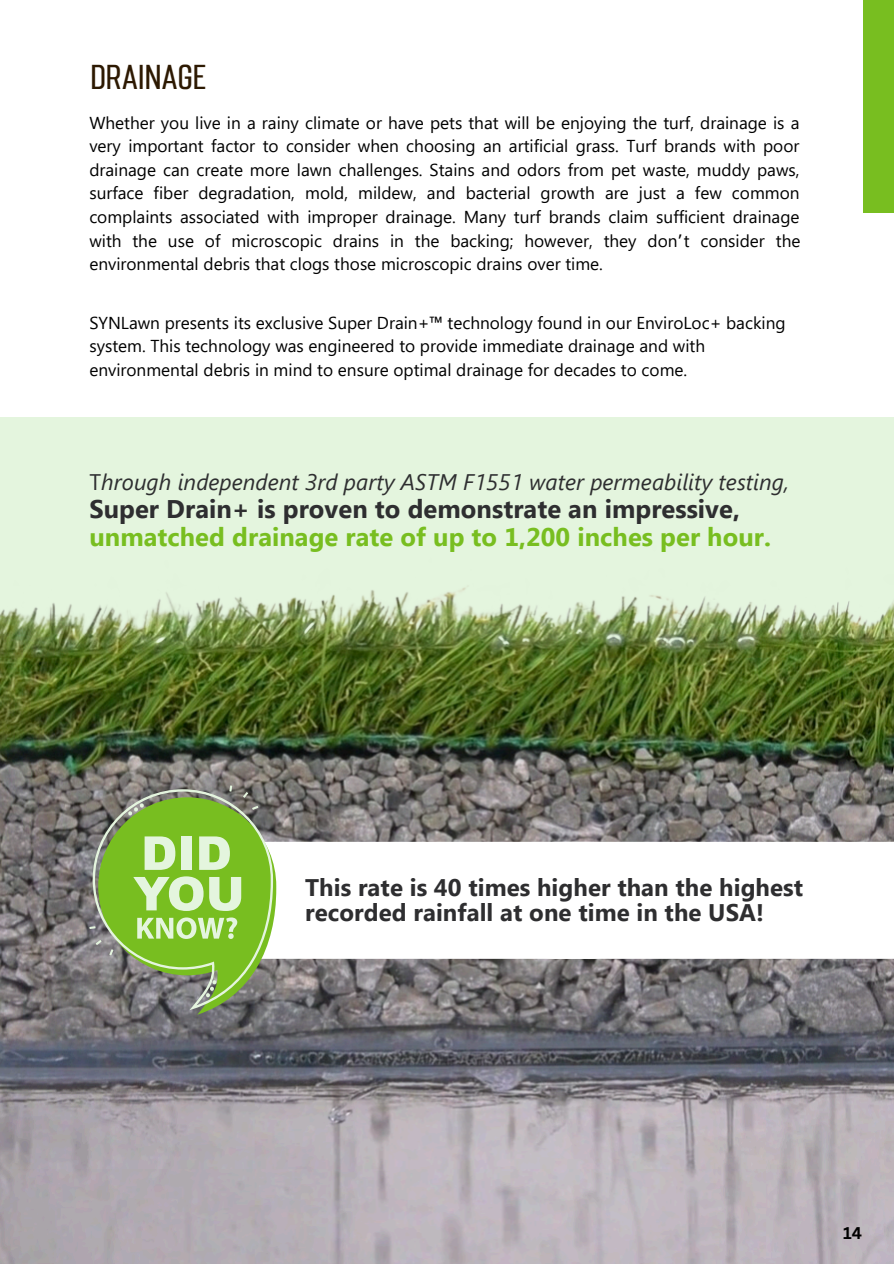
<style>
.page{position:relative;width:894px;height:1264px;background:#fff}
.page>*{position:absolute;margin:0;border:0;box-sizing:border-box;transform-origin:0 0}
.t1{font:28.8px "Mostin";color:#2d1902}
.t2{font:700 25.5px/28.2px "Segoe UI";letter-spacing:.005em;color:#78be20}
.t3{font:700 24px/25.8px "Segoe UI";letter-spacing:.005em;color:#2e2e30}
.t4{font:italic 22.5px "Segoe UI";letter-spacing:.005em;color:#2e2e30}
.t5{font:17.25px/23.7px "Segoe UI";color:#000;text-align:justify}
.t6{font:700 16.5px "Canva Sans";color:#000}
.s1{font-family:"Noto Sans Gurmukhi"}
.s2{font-family:"Noto Sans"}
.s3{font-style:normal}
.s4{color:#2e2e30}
</style>
<div class="page">
<div style="left:0;top:417px;width:893px;height:298px;background:#e4f5de"></div>
<img style="left:0;top:588px;width:893px;height:675px">
<div style="left:863px;top:0;width:30px;height:213px;background:#78be20"></div>
<svg style="left:597px;top:841px;width:296px;height:117px"></svg>
<div style="left:181px;top:841px;width:461px;height:117px;background:#fff;border-radius:52px"></div>
<svg style="left:89px;top:785px;width:187px;height:229px;background:#89ad5d"></svg>
<p class="t1" style="left:90px;top:64px;width:118px">DRAINAGE</p>
<h1 class="t5" style="left:89px;top:109px;width:712px">Whether you live in a rainy climate or have pets that will be enjoying the turf, drainage is a very important factor to consider when choosing an artificial grass. Turf brands with poor drainage can create more lawn challenges. Stains and odors from pet waste, muddy paws, surface fiber degradation, mold, mildew, and bacterial growth are just a few common complaints associated with improper drainage. Many turf brands claim sufficient drainage with the use of microscopic drains in the backing; however, they don<span class="s1">’</span>t consider the environmental debris that clogs those microscopic drains over time.</h1>
<p class="t5" style="left:89px;top:310px;width:697px;text-align:left">SYNLawn presents its exclusive Super Drain+<span class="s2">™</span> technology found in our EnviroLoc+ backing system. This technology was engineered to provide immediate drainage and with environmental debris in mind to ensure optimal drainage for decades to come.</p>
<h3 class="t4" style="left:89px;top:466px;width:701px"><span class="s3">T</span>hrough independent 3rd party ASTM F1551 water permeability testing,</h3>
<h3 class="t2" style="left:89px;top:493px;width:683px"><span class="s4">Super Drain+ is proven to demonstrate an impressive, </span>unmatched drainage rate of up to 1,200 inches per hour.</h3>
<p class="t3" style="left:305px;top:872px;width:499px">This rate is 40 times higher than the highest recorded rainfall at one time in the USA!</p>
<p class="t6" style="left:843px;top:1221px;width:20px">14</p>
</div>
